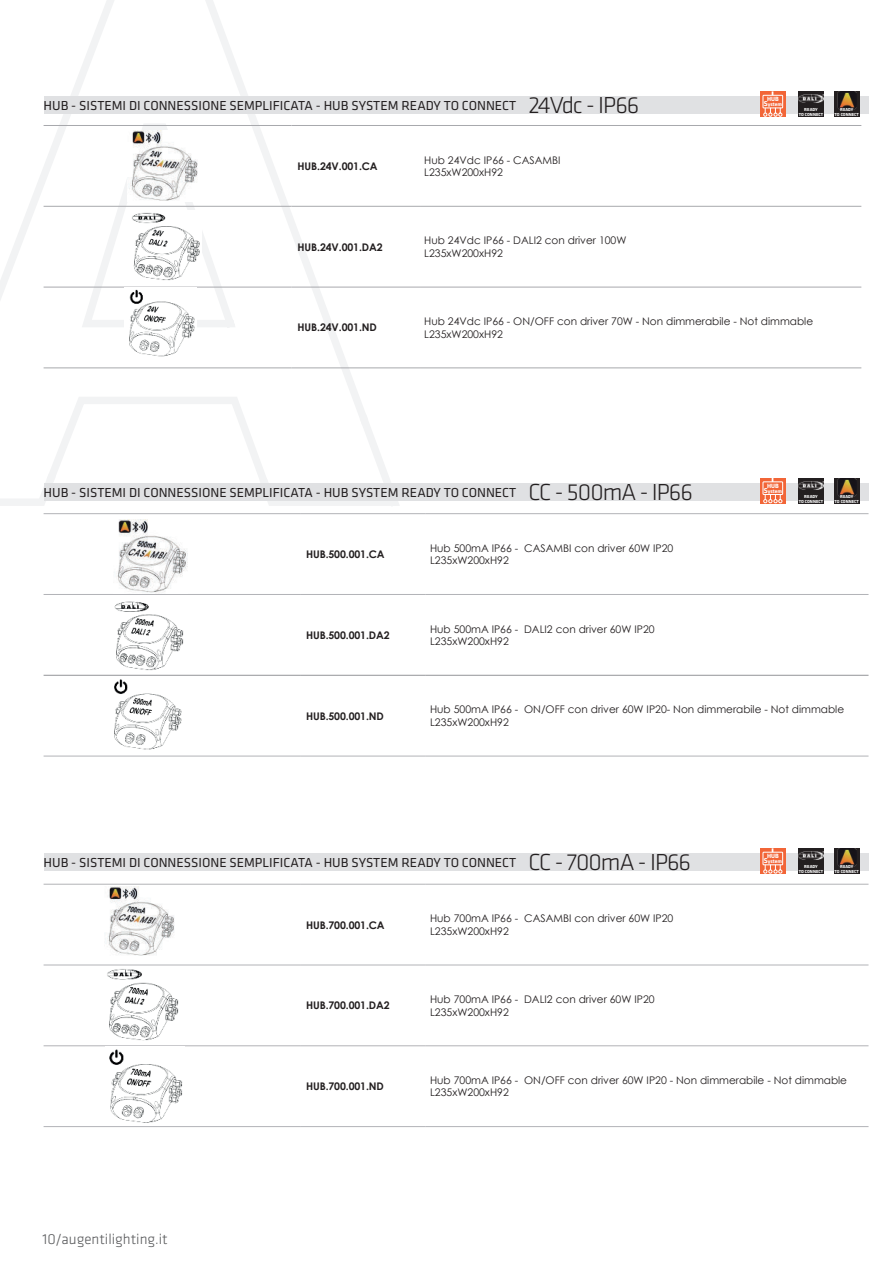
<style>
.page{position:relative;width:893px;height:1263px;background:#fff}
.page>*{position:absolute;margin:0;border:0;box-sizing:border-box;transform-origin:0 0}
.t1{font:300 24px "Klavika";letter-spacing:-.04em;color:#231f20}
.t2{font:300 15px "Klavika";color:#57585a}
.t3{font:13.5px "Klavika Basic";color:#231f20}
.t4{font:10.5px/12.6px "Century Gothic";color:#231f20}
.t5{font:700 10.5px "Century Gothic";letter-spacing:-.01em;color:#231f20}
.t6{font:700 6.3px "Klavika";color:#fff}
.t7{font:700 5.4px "Klavika";color:#fff}
.t8{font:700 4.5px/4.5px "Klavika";color:#fff;text-align:center}
.s1{font-size:7.2px}
</style>
<div class="page">
<svg style="left:0;top:432px;width:404px;height:74px"></svg>
<svg style="left:0;top:0;width:372px;height:490px"></svg>
<svg style="left:78px;top:120px;width:162px;height:212px"></svg>
<div style="left:44px;top:97px;width:824px;height:17px;background:#e0e1e3"></div>
<div style="left:44px;top:854px;width:824px;height:17px;background:#e0e1e3"></div>
<div style="left:44px;top:483px;width:824px;height:17px;background:#e0e1e3"></div>
<hr style="left:44px;top:125px;width:248px;height:1px;background:#a8a9ad">
<hr style="left:292px;top:125px;width:128px;height:1px;background:#a8a9ad">
<hr style="left:420px;top:125px;width:441px;height:1px;background:#a8a9ad">
<hr style="left:44px;top:206px;width:248px;height:1px;background:#a8a9ad">
<hr style="left:292px;top:206px;width:128px;height:1px;background:#a8a9ad">
<hr style="left:420px;top:206px;width:441px;height:1px;background:#a8a9ad">
<hr style="left:44px;top:368px;width:248px;height:1px;background:#a8a9ad">
<hr style="left:292px;top:368px;width:128px;height:1px;background:#a8a9ad">
<hr style="left:420px;top:368px;width:441px;height:1px;background:#a8a9ad">
<hr style="left:44px;top:287px;width:248px;height:1px;background:#a8a9ad">
<hr style="left:292px;top:287px;width:128px;height:1px;background:#a8a9ad">
<hr style="left:420px;top:287px;width:441px;height:1px;background:#a8a9ad">
<img style="left:128px;top:130px;width:71px;height:71px">
<img style="left:129px;top:211px;width:72px;height:72px">
<img style="left:124px;top:287px;width:72px;height:73px">
<hr style="left:44px;top:884px;width:256px;height:1px;background:#b2b3b7">
<hr style="left:300px;top:884px;width:126px;height:1px;background:#b2b3b7">
<hr style="left:426px;top:884px;width:442px;height:1px;background:#b2b3b7">
<hr style="left:44px;top:965px;width:256px;height:1px;background:#b2b3b7">
<hr style="left:300px;top:965px;width:126px;height:1px;background:#b2b3b7">
<hr style="left:426px;top:965px;width:442px;height:1px;background:#b2b3b7">
<hr style="left:300px;top:1045px;width:126px;height:1px;background:#b2b3b7">
<hr style="left:426px;top:1045px;width:442px;height:1px;background:#b2b3b7">
<hr style="left:300px;top:1126px;width:126px;height:1px;background:#b2b3b7">
<hr style="left:426px;top:1126px;width:442px;height:1px;background:#b2b3b7">
<hr style="left:44px;top:1045px;width:256px;height:1px;background:#b2b3b7">
<hr style="left:44px;top:1126px;width:256px;height:1px;background:#b2b3b7">
<hr style="left:44px;top:513px;width:256px;height:1px;background:#b2b3b7">
<hr style="left:300px;top:513px;width:126px;height:1px;background:#b2b3b7">
<hr style="left:426px;top:513px;width:442px;height:1px;background:#b2b3b7">
<hr style="left:44px;top:594px;width:256px;height:1px;background:#b2b3b7">
<hr style="left:300px;top:594px;width:126px;height:1px;background:#b2b3b7">
<hr style="left:426px;top:594px;width:442px;height:1px;background:#b2b3b7">
<hr style="left:44px;top:756px;width:256px;height:1px;background:#b2b3b7">
<hr style="left:300px;top:756px;width:126px;height:1px;background:#b2b3b7">
<hr style="left:426px;top:756px;width:442px;height:1px;background:#b2b3b7">
<hr style="left:44px;top:675px;width:256px;height:1px;background:#939598">
<hr style="left:300px;top:675px;width:126px;height:1px;background:#939598">
<hr style="left:426px;top:675px;width:442px;height:1px;background:#939598">
<img style="left:114px;top:679px;width:68px;height:71px">
<img style="left:117px;top:519px;width:70px;height:74px">
<img style="left:114px;top:601px;width:70px;height:70px">
<img style="left:108px;top:886px;width:66px;height:70px">
<img style="left:107px;top:969px;width:72px;height:72px">
<img style="left:109px;top:1049px;width:74px;height:74px">
<div style="left:834px;top:92px;width:26px;height:25px;background:#231f20"></div>
<img style="left:837px;top:92px;width:19px;height:18px">
<div style="left:798px;top:92px;width:26px;height:25px;background:#231f20"></div>
<img style="left:798px;top:95px;width:26px;height:7px">
<div style="left:760px;top:92px;width:25px;height:25px;background:#f26537"></div>
<div style="left:762px;top:95px;width:21px;height:13px;border:1px solid #fff"></div>
<svg style="left:763px;top:108px;width:19px;height:9px"></svg>
<div style="left:834px;top:478px;width:26px;height:26px;background:#231f20"></div>
<img style="left:837px;top:478px;width:19px;height:18px">
<div style="left:798px;top:478px;width:26px;height:26px;background:#231f20"></div>
<img style="left:798px;top:481px;width:26px;height:8px">
<div style="left:760px;top:478px;width:25px;height:26px;background:#f26537"></div>
<div style="left:762px;top:481px;width:21px;height:14px;border:1px solid #fff"></div>
<svg style="left:763px;top:494px;width:19px;height:9px"></svg>
<div style="left:834px;top:848px;width:26px;height:26px;background:#231f20"></div>
<img style="left:837px;top:848px;width:19px;height:19px">
<div style="left:798px;top:848px;width:26px;height:26px;background:#231f20"></div>
<img style="left:798px;top:852px;width:26px;height:7px">
<svg style="left:760px;top:848px;width:25px;height:26px"></svg>
<div style="left:762px;top:852px;width:21px;height:13px;border:1px solid #fff"></div>
<svg style="left:763px;top:864px;width:19px;height:9px"></svg>
<p class="t3" style="left:44px;top:100px;width:474px">HUB - SISTEMI DI CONNESSIONE SEMPLIFICATA - HUB SYSTEM READY TO CONNECT</p>
<h1 class="t1" style="left:528px;top:96px;width:112px">24Vdc - IP66</h1>
<p class="t5" style="left:298px;top:160px;width:82px">HUB.24V.001.CA</p>
<p class="t4" style="left:424px;top:154px;width:138px">Hub 24Vdc IP66 - CASAMBI<br>L235xW200xH92</p>
<p class="t6" style="left:767px;top:97px;width:13px">HUB</p>
<p class="t7" style="left:764px;top:102px;width:20px"><span class="s1">S</span>ystem</p>
<p class="t8" style="left:799px;top:108px;width:26px">READY<br>TO CONNECT</p>
<p class="t8" style="left:834px;top:108px;width:26px">READY<br>TO CONNECT</p>
<p class="t5" style="left:298px;top:241px;width:87px">HUB.24V.001.DA2</p>
<p class="t4" style="left:424px;top:235px;width:204px">Hub 24Vdc IP66 - DALI2 con driver 100W<br>L235xW200xH92</p>
<p class="t5" style="left:298px;top:322px;width:81px">HUB.24V.001.ND</p>
<p class="t4" style="left:424px;top:315px;width:390px">Hub 24Vdc IP66 - ON/OFF con driver 70W - Non dimmerabile - Not dimmable<br>L235xW200xH92</p>
<p class="t3" style="left:44px;top:486px;width:474px">HUB - SISTEMI DI CONNESSIONE SEMPLIFICATA - HUB SYSTEM READY TO CONNECT</p>
<h1 class="t1" style="left:528px;top:483px;width:166px">CC - 500mA - IP66</h1>
<p class="t5" style="left:306px;top:548px;width:80px">HUB.500.001.CA</p>
<p class="t4" style="left:430px;top:542px;width:245px">Hub 500mA IP66 - CASAMBI con driver 60W IP20<br>L235xW200xH92</p>
<p class="t5" style="left:306px;top:629px;width:85px">HUB.500.001.DA2</p>
<p class="t4" style="left:430px;top:623px;width:226px">Hub 500mA IP66 - DALI2 con driver 60W IP20<br>L235xW200xH92</p>
<p class="t6" style="left:767px;top:483px;width:13px">HUB</p>
<p class="t7" style="left:764px;top:489px;width:20px"><span class="s1">S</span>ystem</p>
<p class="t8" style="left:799px;top:494px;width:26px">READY<br>TO CONNECT</p>
<p class="t8" style="left:834px;top:494px;width:26px">READY<br>TO CONNECT</p>
<p class="t5" style="left:306px;top:710px;width:79px">HUB.500.001.ND</p>
<p class="t4" style="left:430px;top:703px;width:416px">Hub 500mA IP66 - ON/OFF con driver 60W IP20- Non dimmerabile - Not dimmable<br>L235xW200xH92</p>
<p class="t3" style="left:44px;top:857px;width:474px">HUB - SISTEMI DI CONNESSIONE SEMPLIFICATA - HUB SYSTEM READY TO CONNECT</p>
<h1 class="t1" style="left:528px;top:853px;width:164px">CC - 700mA - IP66</h1>
<p class="t5" style="left:306px;top:919px;width:80px">HUB.700.001.CA</p>
<p class="t4" style="left:430px;top:912px;width:245px">Hub 700mA IP66 - CASAMBI con driver 60W IP20<br>L235xW200xH92</p>
<p class="t5" style="left:306px;top:999px;width:85px">HUB.700.001.DA2</p>
<p class="t4" style="left:430px;top:993px;width:226px">Hub 700mA IP66 - DALI2 con driver 60W IP20<br>L235xW200xH92</p>
<p class="t6" style="left:767px;top:854px;width:13px">HUB</p>
<p class="t7" style="left:764px;top:859px;width:20px"><span class="s1">S</span>ystem</p>
<p class="t8" style="left:799px;top:865px;width:26px">READY<br>TO CONNECT</p>
<p class="t8" style="left:834px;top:865px;width:26px">READY<br>TO CONNECT</p>
<h2 class="t2" style="left:43px;top:1234px;width:127px">10/augentilighting.it</h2>
<p class="t5" style="left:306px;top:1080px;width:79px">HUB.700.001.ND</p>
<p class="t4" style="left:430px;top:1074px;width:418px">Hub 700mA IP66 - ON/OFF con driver 60W IP20 - Non dimmerabile - Not dimmable<br>L235xW200xH92</p>
</div>
